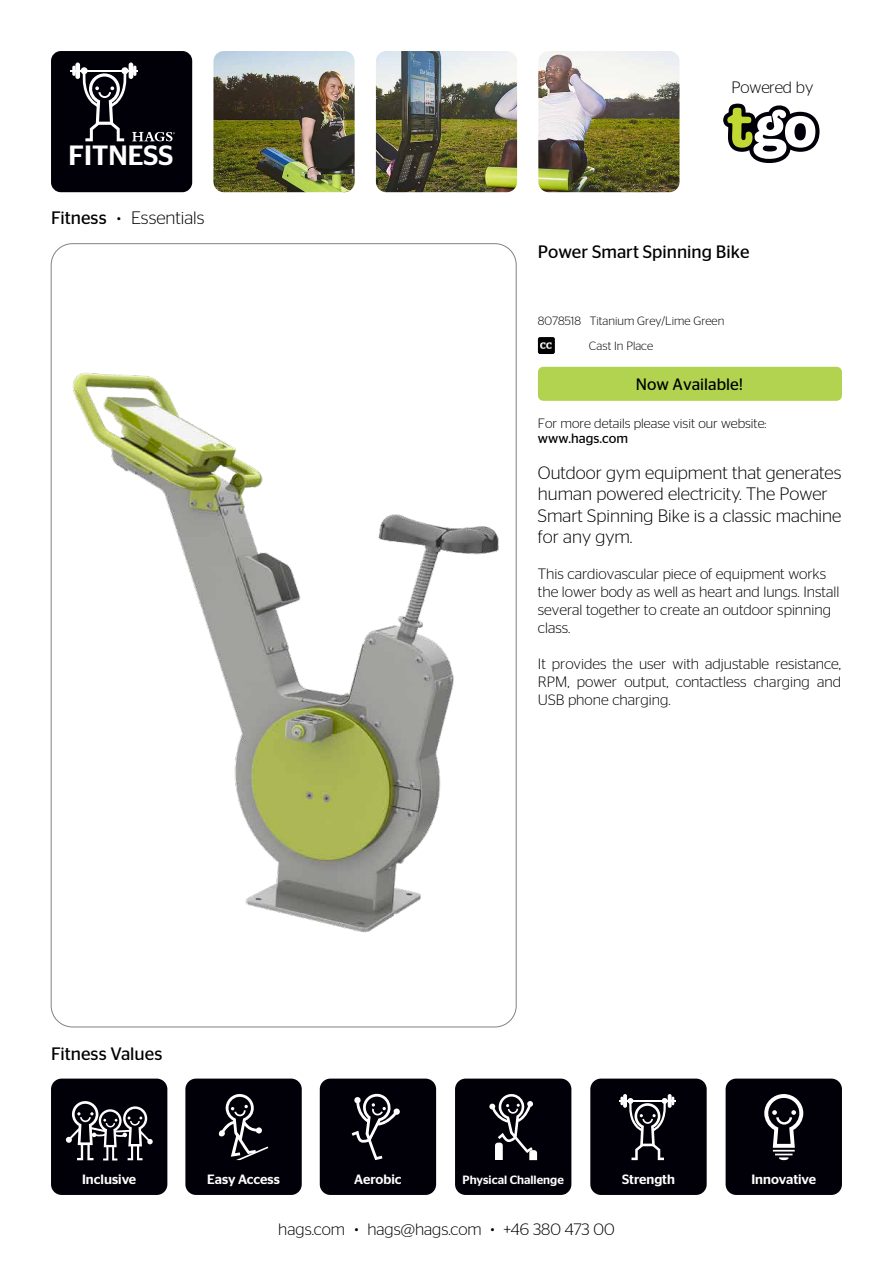
<style>
.page{position:relative;width:893px;height:1263px;background:#fff}
.page>*{position:absolute;margin:0;border:0;box-sizing:border-box;transform-origin:0 0}
.t1{font:300 39px "Stag Sans";color:#000}
.t2{font:500 27.9px "Stag Sans";color:#fff}
.t3{font:300 18px/21.6px "Stag Sans";color:#000}
.t4{font:18px "Stag Sans";color:#000}
.t5{font:300 16.5px "Stag Sans";color:#000}
.t6{font:16.5px "Stag Sans";color:#000}
.t7{font:300 15px/18px "Stag Sans";color:#000}
.t8{font:500 13.5px "Stag Sans";color:#fff}
.t9{font:300 13.5px "Stag Sans";color:#000}
.t10{font:13.5px "Stag Sans";color:#000}
.t11{font:300 12px "Stag Sans";color:#000}
.t12{font:500 12px "Stag Sans";color:#fff}
.t13{font:500 10.5px "Stag Sans";color:#fff}
.s1{font-weight:400}
</style>
<div class="page">
<img style="left:51px;top:245px;width:465px;height:782px">
<div style="left:185px;top:1078px;width:117px;height:117px;background:#010008;border-radius:11px"></div>
<svg style="left:219px;top:1094px;width:49px;height:66px"></svg>
<div style="left:51px;top:1078px;width:116px;height:117px;background:#010008;border-radius:11px"></div>
<svg style="left:66px;top:1101px;width:87px;height:59px"></svg>
<div style="left:320px;top:1078px;width:116px;height:117px;background:#010008;border-radius:11px"></div>
<svg style="left:352px;top:1093px;width:48px;height:67px"></svg>
<div style="left:455px;top:1078px;width:116px;height:117px;background:#010008;border-radius:11px"></div>
<svg style="left:489px;top:1094px;width:48px;height:66px"></svg>
<div style="left:590px;top:1078px;width:117px;height:117px;background:#010008;border-radius:11px"></div>
<hr style="left:619px;top:1100px;width:57px;height:1px;background:#fff">
<svg style="left:620px;top:1096px;width:54px;height:64px"></svg>
<div style="left:726px;top:1078px;width:116px;height:117px;background:#010008;border-radius:11px"></div>
<svg style="left:764px;top:1094px;width:39px;height:66px"></svg>
<svg style="left:723px;top:104px;width:96px;height:59px"></svg>
<img style="left:538px;top:337px;width:17px;height:17px">
<img style="left:213px;top:51px;width:466px;height:141px">
<div style="left:51px;top:51px;width:141px;height:141px;background:#010008;border-radius:10px"></div>
<hr style="left:70px;top:70px;width:68px;height:2px;background:#fff">
<div style="left:75px;top:63px;width:5px;height:16px;background:#fff;border-radius:2px"></div>
<svg style="left:72px;top:66px;width:4px;height:10px"></svg>
<hr style="left:129px;top:63px;width:4px;height:16px;background:#fff;border-radius:2px">
<svg style="left:81px;top:66px;width:94px;height:75px"></svg>
<div style="left:538px;top:367px;width:304px;height:34px;background:#b1d34f;border-radius:5px"></div>
<h2 class="t2" style="left:69px;top:139px;width:106px">FITNESS</h2>
<p class="t3" style="left:51px;top:207px;width:155px"><span class="s1">Fitness</span> <sup>.</sup> Essentials</p>
<p class="t4" style="left:51px;top:1044px;width:113px">Fitness Values</p>
<p class="t5" style="left:731px;top:79px;width:83px">Powered by</p>
<p class="t4" style="left:538px;top:242px;width:213px">Power Smart Spinning Bike</p>
<p class="t11" style="left:538px;top:314px;width:188px">8078518 Titanium Grey/Lime Green</p>
<p class="t11" style="left:589px;top:340px;width:66px">Cast In Place</p>
<p class="t6" style="left:636px;top:375px;width:109px">Now Available!</p>
<p class="t9" style="left:538px;top:416px;width:230px">For more details please visit our website:</p>
<p class="t10" style="left:538px;top:431px;width:92px">www.hags.com</p>
<p class="t3" style="left:538px;top:461px;width:305px">Outdoor gym equipment that generates human powered electricity. The Power<br>Smart Spinning Bike is a classic machine for any gym.</p>
<p class="t7" style="left:538px;top:565px;width:303px">This cardiovascular piece of equipment works the lower body as well as heart and lungs. Install several together to create an outdoor spinning class.</p>
<p class="t7" style="left:538px;top:655px;width:305px;text-align:justify">It provides the user with adjustable resistance, RPM, power output, contactless charging and USB phone charging.</p>
<p class="t13" style="left:88px;top:1171px;width:44px">Inclusive</p>
<p class="t13" style="left:215px;top:1171px;width:58px">Easy Access</p>
<p class="t13" style="left:360px;top:1171px;width:38px">Aerobic</p>
<p class="t13" style="left:469px;top:1171px;width:90px">Physical Challenge</p>
<p class="t13" style="left:628px;top:1171px;width:43px">Strength</p>
<p class="t13" style="left:759px;top:1171px;width:52px">Innovative</p>
<p class="t8" style="left:82px;top:1172px;width:56px">Inclusive</p>
<p class="t8" style="left:207px;top:1172px;width:74px">Easy Access</p>
<p class="t8" style="left:354px;top:1172px;width:49px">Aerobic</p>
<p class="t12" style="left:463px;top:1172px;width:103px">Physical Challenge</p>
<p class="t8" style="left:622px;top:1172px;width:54px">Strength</p>
<p class="t8" style="left:751px;top:1172px;width:66px">Innovative</p>
<p class="t5" style="left:278px;top:1220px;width:83px">hags.com <sup>.</sup></p>
<p class="t5" style="left:367px;top:1220px;width:116px">hags@hags.com</p>
<h1 class="t1" style="left:490px;top:1196px;width:7px">.</h1>
<p class="t5" style="left:503px;top:1220px;width:113px">+46 380 473 00</p>
</div>
